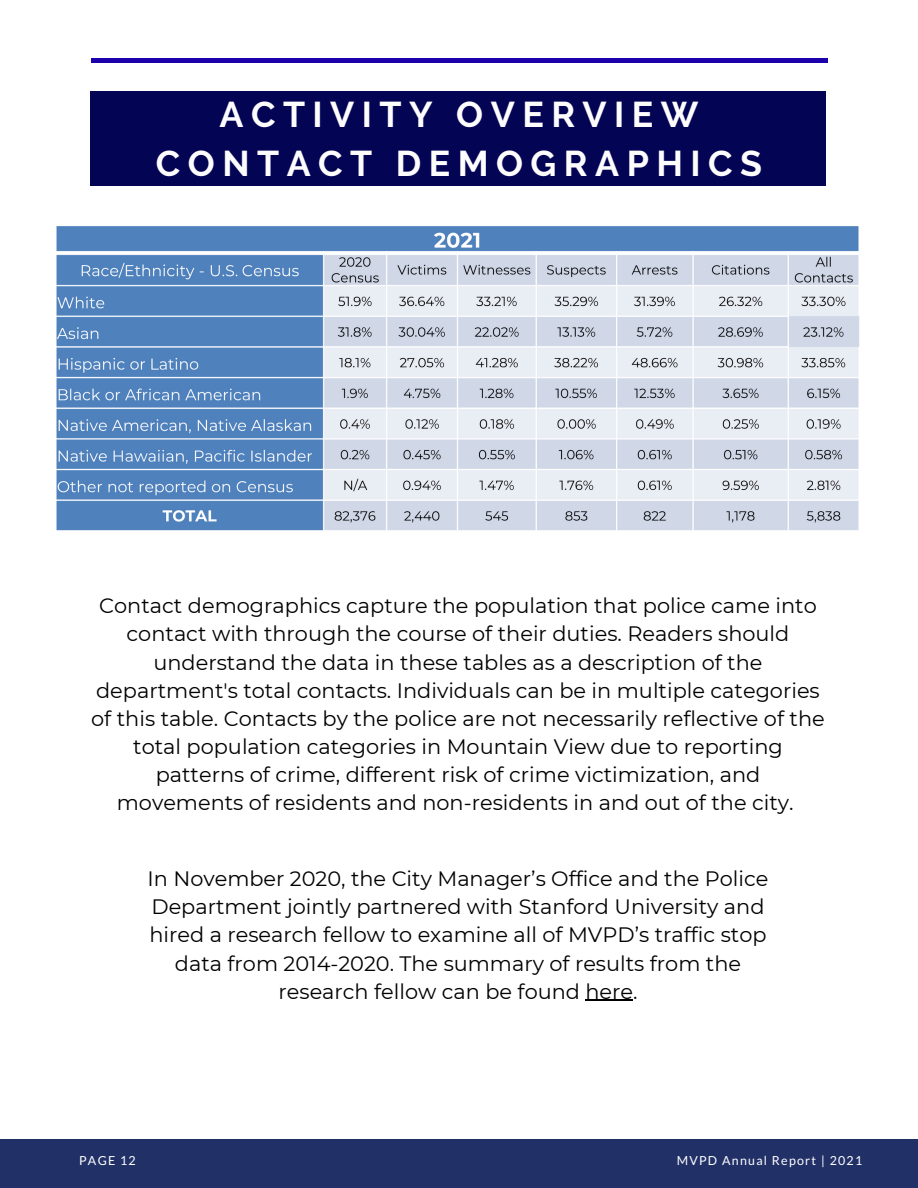
<style>
.page{position:relative;width:918px;height:1188px;background:#fff}
.page>*{position:absolute;margin:0;border:0;box-sizing:border-box;transform-origin:0 0}
.t1{font:700 35.7px/49.5px "Raleway";letter-spacing:.21em;color:#fdfdfd;text-align:center}
.t2{font:20.85px/28.2px "Montserrat";color:#000;text-align:center}
.t3{font:12.45px "Lato";letter-spacing:.1em;color:#fff}
</style>
<div class="page">
<hr style="left:91px;top:59px;width:736px;height:3px;background:#1b00ab">
<div style="left:91px;top:92px;width:734px;height:93px;background:#040455"></div>
<div style="left:0;top:1139px;width:918px;height:49px;background:#223068"></div>
<img style="left:56px;top:226px;width:803px;height:305px">
<hr style="left:585px;top:1000px;width:48px;height:1px;background:#000">
<h1 class="t1" style="left:156px;top:89px;width:608px">ACTIVITY OVERVIEW<br>CONTACT DEMOGRAPHICS</h1>
<p class="t2" style="left:91px;top:592px;width:735px">Contact demographics capture the population that police came into contact with through the course of their duties. Readers should understand the data in these tables as a description of the department's total contacts. Individuals can be in multiple categories of this table. Contacts by the police are not necessarily reflective of the total population categories in Mountain View due to reporting patterns of crime, different risk of crime victimization, and movements of residents and non-residents in and out of the city.</p>
<p class="t2" style="left:148px;top:865px;width:622px">In November 2020, the City Manager’s Office and the Police Department jointly partnered with Stanford University and hired a research fellow to examine all of MVPD’s traffic stop data from 2014-2020. The summary of results from the research fellow can be found here.</p>
<p class="t3" style="left:79px;top:1153px;width:58px">PAGE 12</p>
<p class="t3" style="left:677px;top:1153px;width:187px">MVPD Annual Report | 2021</p>
</div>
